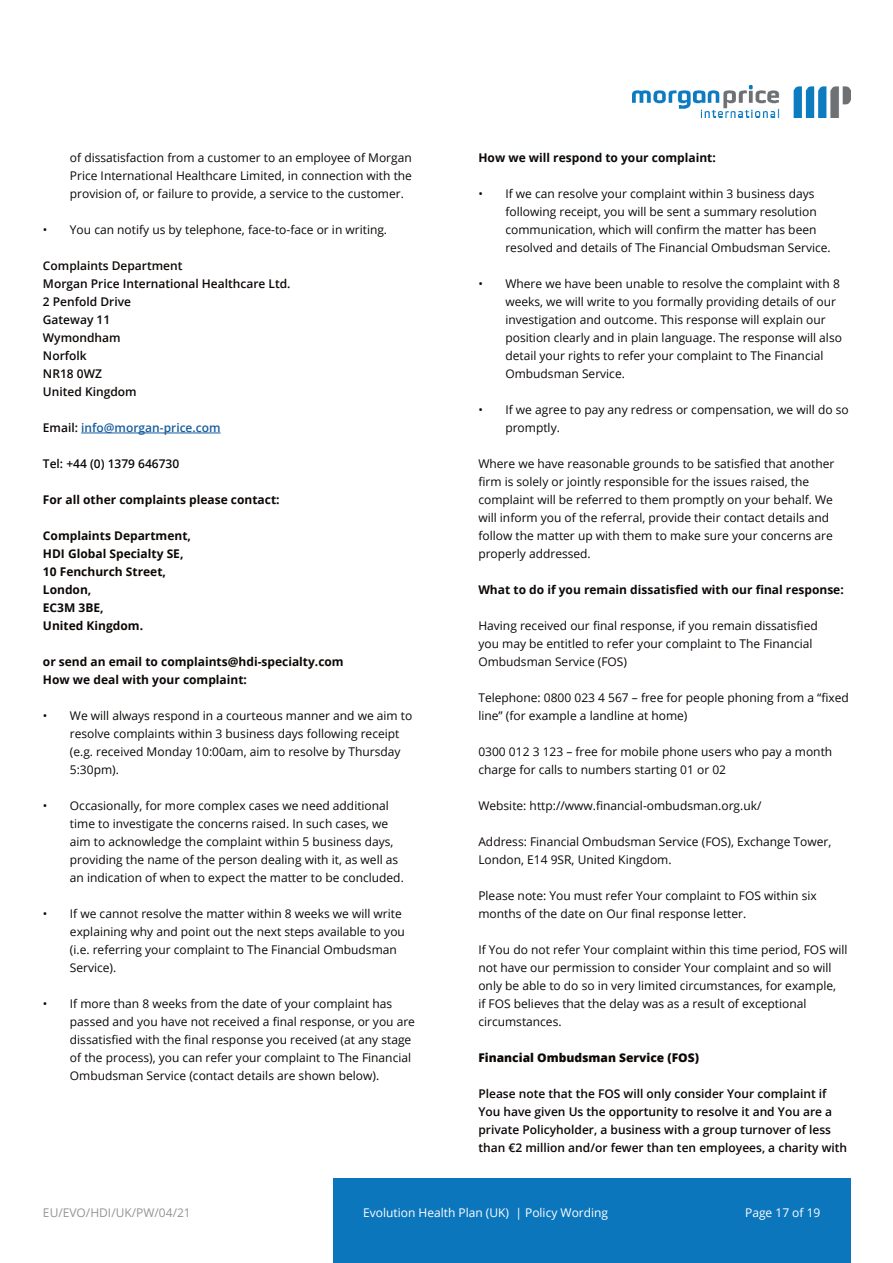
<style>
.page{position:relative;width:893px;height:1263px;background:#fff}
.page>*{position:absolute;margin:0;border:0;box-sizing:border-box;transform-origin:0 0}
.Main_text_body{font:12px/18px "Open Sans";color:#0c0806}
.Main_text_body-2{font:700 12px "Open Sans";color:#0c0806}
.Numbers_Sect_7{font:600 12px/18px "Open Sans";color:#0c0806}
.Main_text_body-3{font:600 12px "Open Sans";color:#0c0806}
.t1{font:12px "Open Sans";color:#fff}
.Numbers_Sect_7-2{font:800 12px "Open Sans";color:#0c0806}
.Main_text_body-4{font:600 12px "Open Sans";color:#175d9e}
.t2{font:12px "Open Sans";color:#939598}
.s1{color:#0c0806}
</style>
<div class="page">
<div style="left:333px;top:1178px;width:517px;height:85px;background:#0c76bd"></div>
<img style="left:632px;top:85px;width:218px;height:32px">
<hr style="left:81px;top:433px;width:140px;height:1px;background:#175d9e">
<p class="Main_text_body" style="left:70px;top:148px;width:344px;text-align:justify">of dissatisfaction from a customer to an employee of Morgan Price International Healthcare Limited, in connection with the provision of, or failure to provide, a service to the customer.</p>
<p class="Main_text_body" style="left:43px;top:220px;width:346px">• You can notify us by telephone, face-to-face or in writing.</p>
<p class="Main_text_body-3" style="left:43px;top:257px;width:141px">Complaints Department</p>
<p class="Main_text_body-3" style="left:43px;top:275px;width:249px">Morgan Price International Healthcare Ltd.</p>
<p class="Main_text_body-3" style="left:43px;top:293px;width:90px">2 Penfold Drive</p>
<p class="Main_text_body-3" style="left:43px;top:311px;width:69px">Gateway 11</p>
<p class="Main_text_body-3" style="left:43px;top:329px;width:79px">Wymondham</p>
<p class="Main_text_body-3" style="left:43px;top:347px;width:45px">Norfolk</p>
<p class="Main_text_body-3" style="left:43px;top:365px;width:60px">NR18 0WZ</p>
<p class="Main_text_body-3" style="left:43px;top:383px;width:95px">United Kingdom</p>
<p class="Main_text_body-4" style="left:43px;top:419px;width:179px"><span class="s1">Email:</span> info@morgan-price.com</p>
<p class="Main_text_body-3" style="left:43px;top:455px;width:138px">Tel: +44 (0) 1379 646730</p>
<p class="Main_text_body-2" style="left:43px;top:491px;width:238px">For all other complaints please contact:</p>
<p class="Main_text_body-2" style="left:43px;top:527px;width:150px">Complaints Department,</p>
<p class="Main_text_body-2" style="left:43px;top:545px;width:142px">HDI Global Specialty SE,</p>
<p class="Main_text_body-2" style="left:43px;top:563px;width:125px">10 Fenchurch Street,</p>
<p class="Main_text_body-2" style="left:43px;top:581px;width:50px">London,</p>
<p class="Main_text_body-2" style="left:43px;top:599px;width:62px">EC3M 3BE,</p>
<p class="Main_text_body-2" style="left:43px;top:617px;width:102px">United Kingdom.</p>
<p class="Main_text_body-2" style="left:43px;top:653px;width:302px">or send an email to complaints@hdi-specialty.com</p>
<p class="Main_text_body-2" style="left:43px;top:671px;width:206px">How we deal with your complaint:</p>
<p class="Main_text_body" style="left:70px;top:706px;width:344px;text-indent:-27px">• We will always respond in a courteous manner and we aim to resolve complaints within 3 business days following receipt (e.g. received Monday 10:00am, aim to resolve by Thursday 5:30pm).</p>
<p class="Main_text_body" style="left:70px;top:796px;width:335px;text-indent:-27px">• Occasionally, for more complex cases we need additional time to investigate the concerns raised. In such cases, we aim to acknowledge the complaint within 5 business days, providing the name of the person dealing with it, as well as an indication of when to expect the matter to be concluded.</p>
<p class="Main_text_body" style="left:70px;top:904px;width:337px;text-indent:-27px">• If we cannot resolve the matter within 8 weeks we will write explaining why and point out the next steps available to you (i.e. referring your complaint to The Financial Ombudsman Service).</p>
<p class="Main_text_body" style="left:70px;top:994px;width:347px;text-indent:-27px">• If more than 8 weeks from the date of your complaint has passed and you have not received a final response, or you are dissatisfied with the final response you received (at any stage of the process), you can refer your complaint to The Financial Ombudsman Service (contact details are shown below).</p>
<p class="Main_text_body-2" style="left:478px;top:149px;width:239px">How we will respond to your complaint:</p>
<p class="Main_text_body" style="left:505px;top:184px;width:327px;text-indent:-27px">• If we can resolve your complaint within 3 business days following receipt, you will be sent a summary resolution communication, which will confirm the matter has been resolved and details of The Financial Ombudsman Service.</p>
<p class="Main_text_body" style="left:505px;top:274px;width:338px;text-indent:-27px">• Where we have been unable to resolve the complaint with 8 weeks, we will write to you formally providing details of our investigation and outcome. This response will explain our position clearly and in plain language. The response will also detail your rights to refer your complaint to The Financial Ombudsman Service.</p>
<p class="Main_text_body" style="left:505px;top:400px;width:345px;text-indent:-27px">• If we agree to pay any redress or compensation, we will do so promptly.</p>
<p class="Main_text_body" style="left:478px;top:454px;width:357px">Where we have reasonable grounds to be satisfied that another firm is solely or jointly responsible for the issues raised, the complaint will be referred to them promptly on your behalf. We will inform you of the referral, provide their contact details and follow the matter up with them to make sure your concerns are properly addressed.</p>
<p class="Main_text_body-2" style="left:478px;top:581px;width:367px">What to do if you remain dissatisfied with our final response:</p>
<p class="Main_text_body" style="left:478px;top:616px;width:341px">Having received our final response, if you remain dissatisfied you may be entitled to refer your complaint to The Financial<br>Ombudsman Service (FOS)</p>
<p class="Main_text_body" style="left:478px;top:688px;width:372px">Telephone: 0800 023 4 567 – free for people phoning from a “fixed line” (for example a landline at home)</p>
<p class="Main_text_body" style="left:478px;top:742px;width:355px">0300 012 3 123 – free for mobile phone users who pay a month charge for calls to numbers starting 01 or 02</p>
<p class="Main_text_body" style="left:478px;top:796px;width:285px">Website: http://www.financial-ombudsman.org.uk/</p>
<p class="Main_text_body" style="left:478px;top:832px;width:354px">Address: Financial Ombudsman Service (FOS), Exchange Tower,<br>London, E14 9SR, United Kingdom.</p>
<p class="Main_text_body" style="left:478px;top:886px;width:340px">Please note: You must refer Your complaint to FOS within six months of the date on Our final response letter.</p>
<p class="Main_text_body" style="left:478px;top:940px;width:371px">If You do not refer Your complaint within this time period, FOS will not have our permission to consider Your complaint and so will only be able to do so in very limited circumstances, for example,<br>if FOS believes that the delay was as a result of exceptional circumstances.</p>
<p class="Numbers_Sect_7-2" style="left:478px;top:1049px;width:222px">Financial Ombudsman Service (FOS)</p>
<p class="Numbers_Sect_7" style="left:478px;top:1084px;width:370px">Please note that the FOS will only consider Your complaint if You have given Us the opportunity to resolve it and You are a private Policyholder, a business with a group turnover of less than €2 million and/or fewer than ten employees, a charity with</p>
<p class="t2" style="left:43px;top:1204px;width:149px">EU/EVO/HDI/UK/PW/04/21</p>
<p class="t1" style="left:363px;top:1204px;width:246px">Evolution Health Plan (UK) | Policy Wording</p>
<p class="t1" style="left:745px;top:1204px;width:77px">Page 17 of 19</p>
</div>
